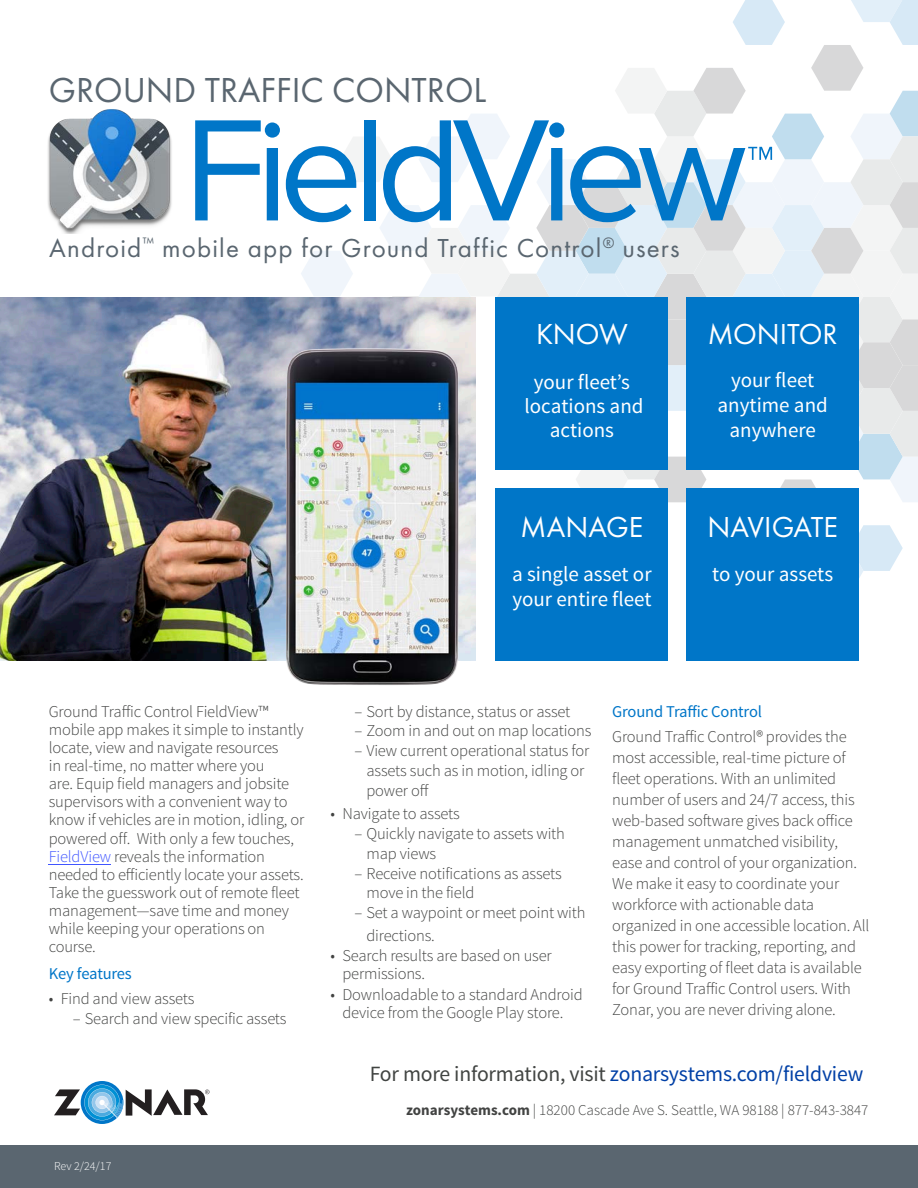
<style>
.page{position:relative;width:918px;height:1188px;background:#fff}
.page>*{position:absolute;margin:0;border:0;box-sizing:border-box;transform-origin:0 0}
.t1{font:150px "Proxima Nova";letter-spacing:-.07em;color:#0076c8}
.t2{font:59.4px "Proxima Nova";color:#0076c8}
.t3{font:36px "Futura PT";color:#5a6670}
.t4{font:30px "Futura PT";color:#fff}
.t5{font:27px "Futura PT";letter-spacing:.04em;color:#5a6670}
.Subhead{font:21.75px "Source Sans Pro";letter-spacing:-.01em;color:#0040a6}
.t6{font:21px/25.2px "Source Sans Pro";color:#fff;text-align:center}
.Paragraph{font:300 16.5px/21px "Source Sans Pro";letter-spacing:-.01em;color:#424342}
.Paragraph_Subhead{font:300 16.5px/18.1px "Source Sans Pro";letter-spacing:-.01em;color:#424342}
.Paragraph_Subhead-2{font:16.5px "Source Sans Pro";letter-spacing:-.01em;color:#0076c8}
.t7{font:300 15px "Source Sans Pro";color:#424342}
.t8{font:300 12px "Source Sans Pro";color:#fff}
.s1{color:#4055ff}
.s2{color:#414442}
.s3{font-weight:700}
</style>
<div class="page">
<div style="left:0;top:1145px;width:918px;height:43px;background:#5a6670"></div>
<svg style="left:301px;top:0;width:617px;height:594px"></svg>
<div style="left:496px;top:297px;width:172px;height:173px;background:#0076c8"></div>
<div style="left:687px;top:297px;width:172px;height:173px;background:#0076c8"></div>
<div style="left:496px;top:488px;width:172px;height:173px;background:#0076c8"></div>
<div style="left:687px;top:488px;width:172px;height:173px;background:#0076c8"></div>
<img style="left:0;top:297px;width:476px;height:364px">
<img style="left:243px;top:321px;width:262px;height:364px">
<svg style="left:54px;top:1081px;width:156px;height:43px"></svg>
<img style="left:48px;top:109px;width:124px;height:125px">
<hr style="left:49px;top:864px;width:62px;height:1px;background:#4055ff">
<p class="t3" style="left:49px;top:69px;width:439px">GROUND TRAFFIC CONTROL</p>
<p class="t1" style="left:184px;top:84px;width:565px">FieldView</p>
<p class="t2" style="left:747px;top:133px;width:28px">™</p>
<p class="t5" style="left:49px;top:232px;width:632px">Android<sup>™</sup> mobile app for Ground Traffic Control<sup>®</sup> users</p>
<p class="t4" style="left:503px;top:306px;width:137px">ACCURATE</p>
<p class="t4" style="left:688px;top:306px;width:149px">REPORTING</p>
<p class="t4" style="left:708px;top:316px;width:132px">MONITOR</p>
<p class="t6" style="left:731px;top:368px;width:85px">your fleet</p>
<p class="t6" style="left:718px;top:393px;width:112px">anytime and anywhere</p>
<p class="t4" style="left:536px;top:316px;width:93px">KNOW</p>
<p class="t6" style="left:534px;top:370px;width:98px">your fleet’s</p>
<p class="t6" style="left:525px;top:395px;width:120px;line-height:24px">locations and actions</p>
<p class="t4" style="left:521px;top:509px;width:124px">MANAGE</p>
<p class="t6" style="left:512px;top:562px;width:141px;text-align:left">a single asset or your entire fleet</p>
<p class="t4" style="left:707px;top:509px;width:132px">NAVIGATE</p>
<p class="t6" style="left:712px;top:562px;width:122px">to your assets</p>
<p class="Paragraph_Subhead" style="left:49px;top:702px;width:257px">Ground Traffic Control FieldView™ mobile app makes it simple to instantly locate, view and navigate resources<br>in real-time, no matter where you<br>are. Equip field managers and jobsite supervisors with a convenient way to know if vehicles are in motion, idling, or powered off. With only a few touches, <span class="s1">FieldView</span> reveals the information needed to efficiently locate your assets.<br>Take the guesswork out of remote fleet management—save time and money while keeping your operations on course.</p>
<p class="Paragraph_Subhead-2" style="left:49px;top:963px;width:85px">Key features</p>
<p class="Paragraph" style="left:49px;top:988px;width:147px">• Find and view assets</p>
<p class="Paragraph" style="left:73px;top:1008px;width:215px">– Search and view specific assets</p>
<p class="t8" style="left:54px;top:1159px;width:59px">Rev 2/24/17</p>
<p class="Paragraph" style="left:355px;top:701px;width:217px">– Sort by distance, status or asset</p>
<p class="Paragraph" style="left:355px;top:721px;width:238px">– Zoom in and out on map locations</p>
<p class="Paragraph" style="left:367px;top:741px;width:225px;line-height:19.8px;text-indent:-12px">– View current operational status for assets such as in motion, idling or power off</p>
<p class="Paragraph" style="left:331px;top:803px;width:131px">• Navigate to assets</p>
<p class="Paragraph" style="left:367px;top:824px;width:200px;line-height:19.8px;text-indent:-12px">– Quickly navigate to assets with map views</p>
<p class="Paragraph" style="left:367px;top:863px;width:197px;line-height:19.8px;text-indent:-12px">– Receive notifications as assets move in the field</p>
<p class="Paragraph" style="left:367px;top:902px;width:221px;line-height:22.5px;text-indent:-12px">– Set a waypoint or meet point with directions.</p>
<p class="Paragraph" style="left:343px;top:947px;width:211px;line-height:18px;text-indent:-12px">• Search results are based on user permissions.</p>
<p class="Paragraph" style="left:331px;top:985px;width:254px;line-height:18px;text-align:center">• Downloadable to a standard Android device from the Google Play store.</p>
<p class="Paragraph_Subhead-2" style="left:612px;top:701px;width:151px">Ground Traffic Control</p>
<p class="Paragraph" style="left:612px;top:726px;width:259px">Ground Traffic Control® provides the most accessible, real-time picture of fleet operations. With an unlimited number of users and 24/7 access, this web-based software gives back office management unmatched visibility, ease and control of your organization.<br>We make it easy to coordinate your workforce with actionable data organized in one accessible location. All this power for tracking, reporting, and easy exporting of fleet data is available for Ground Traffic Control users. With Zonar, you are never driving alone.</p>
<p class="Subhead" style="left:370px;top:1060px;width:495px"><span class="s2">For more information, visit</span> zonarsystems.com/fieldview</p>
<p class="t7" style="left:406px;top:1101px;width:464px"><span class="s3">zonarsystems.com</span> | 18200 Cascade Ave S. Seattle, WA 98188 | 877-843-3847</p>
</div>
